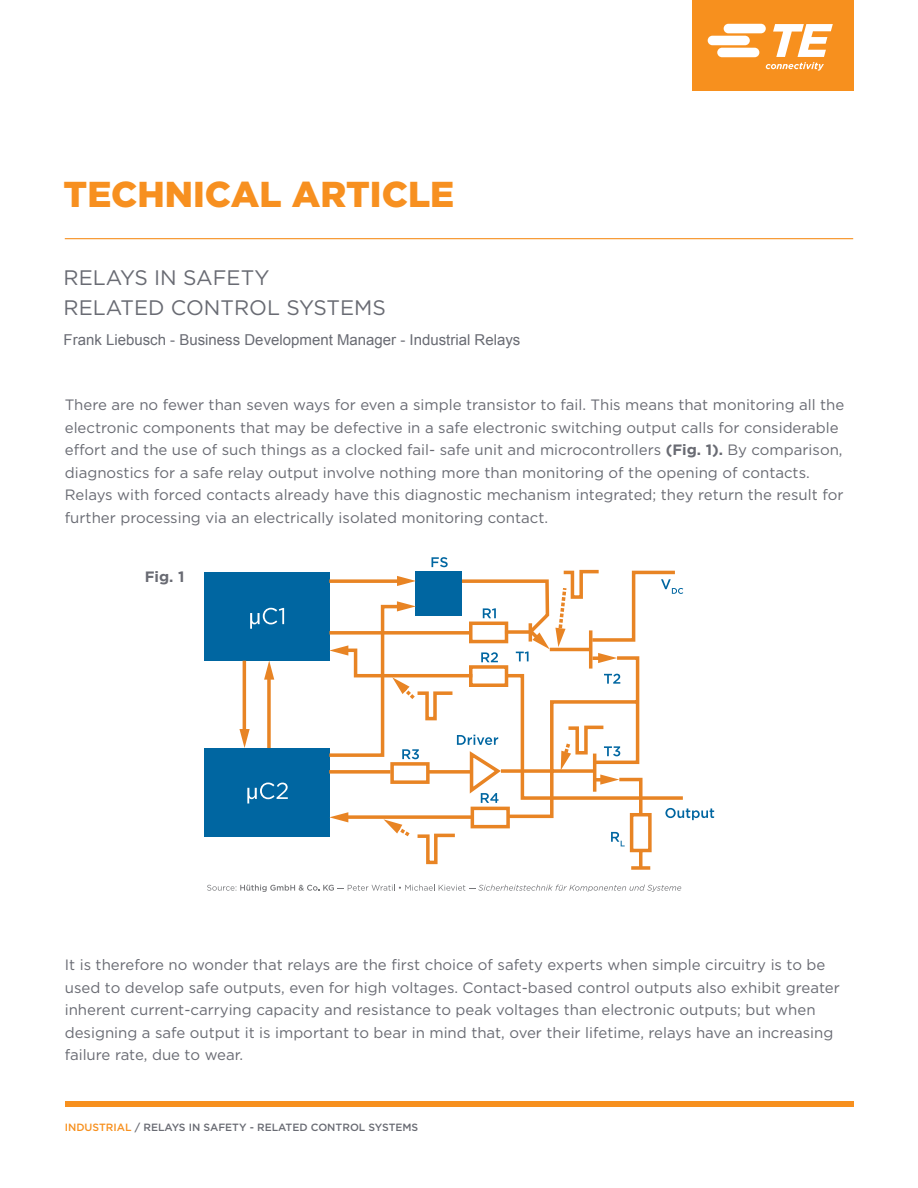
<style>
.page{position:relative;width:918px;height:1188px;background:#fff}
.page>*{position:absolute;margin:0;border:0;box-sizing:border-box;transform-origin:0 0}
.C_Headline{font:900 36px "Gotham";color:#f79020}
.B_Cover_Subhead{font:21px/30px "Gotham";color:#696b73}
.WP_Intro_Body{font:15px/22.5px "Gotham";color:#696b73}
.B_Cover_Subhead_Gray{font:15px "Arial";color:#696b73}
.WP_Intro_Body-2{font:700 15px "Gotham";color:#696b73}
.WP_Footer_Info{font:500 10.5px "Gotham";color:#696b73}
.s1{font-weight:700}
.s2{color:#f7901e}
</style>
<div class="page">
<hr style="left:65px;top:238px;width:788px;height:1px;background:#f79020">
<div style="left:65px;top:1101px;width:788px;height:6px;background:#f7901e"></div>
<div style="left:692px;top:0;width:162px;height:90px;background:#f7901e"></div>
<svg style="left:708px;top:24px;width:125px;height:47px"></svg>
<div style="left:204px;top:748px;width:125px;height:89px;background:#0066a1"></div>
<div style="left:204px;top:572px;width:125px;height:89px;background:#0066a1"></div>
<svg style="left:432px;top:557px;width:16px;height:10px"></svg>
<svg style="left:678px;top:588px;width:5px;height:6px"></svg>
<svg style="left:678px;top:808px;width:36px;height:12px"></svg>
<svg style="left:631px;top:570px;width:47px;height:249px"></svg>
<svg style="left:242px;top:569px;width:357px;height:268px"></svg>
<svg style="left:239px;top:729px;width:11px;height:19px"></svg>
<svg style="left:267px;top:680px;width:4px;height:68px"></svg>
<svg style="left:264px;top:661px;width:10px;height:19px"></svg>
<svg style="left:389px;top:620px;width:264px;height:250px"></svg>
<svg style="left:383px;top:819px;width:32px;height:21px"></svg>
<svg style="left:326px;top:576px;width:294px;height:227px"></svg>
<svg style="left:631px;top:866px;width:19px;height:4px"></svg>
<svg style="left:207px;top:885px;width:474px;height:7px"></svg>
<p class="C_Headline" style="left:64px;top:169px;width:392px">TECHNICAL ARTICLE</p>
<p class="B_Cover_Subhead" style="left:64px;top:262px;width:324px">RELAYS IN SAFETY<br>RELATED CONTROL SYSTEMS</p>
<p class="B_Cover_Subhead_Gray" style="left:64px;top:330px;width:458px">Frank Liebusch - Business Development Manager - Industrial Relays</p>
<p class="WP_Intro_Body" style="left:65px;top:393px;width:781px">There are no fewer than seven ways for even a simple transistor to fail. This means that monitoring all the electronic components that may be defective in a safe electronic switching output calls for considerable effort and the use of such things as a clocked fail- safe unit and microcontrollers <span class="s1">(Fig. 1).</span> By comparison, diagnostics for a safe relay output involve nothing more than monitoring of the opening of contacts.<br>Relays with forced contacts already have this diagnostic mechanism integrated; they return the result for further processing via an electrically isolated monitoring contact.</p>
<p class="WP_Intro_Body-2" style="left:145px;top:567px;width:41px">Fig. 1</p>
<p class="WP_Intro_Body" style="left:65px;top:953px;width:777px">It is therefore no wonder that relays are the first choice of safety experts when simple circuitry is to be used to develop safe outputs, even for high voltages. Contact-based control outputs also exhibit greater inherent current-carrying capacity and resistance to peak voltages than electronic outputs; but when designing a safe output it is important to bear in mind that, over their lifetime, relays have an increasing failure rate, due to wear.</p>
<p class="WP_Footer_Info" style="left:65px;top:1120px;width:355px"><span class="s2">INDUSTRIAL</span> / RELAYS IN SAFETY - RELATED CONTROL SYSTEMS</p>
</div>
